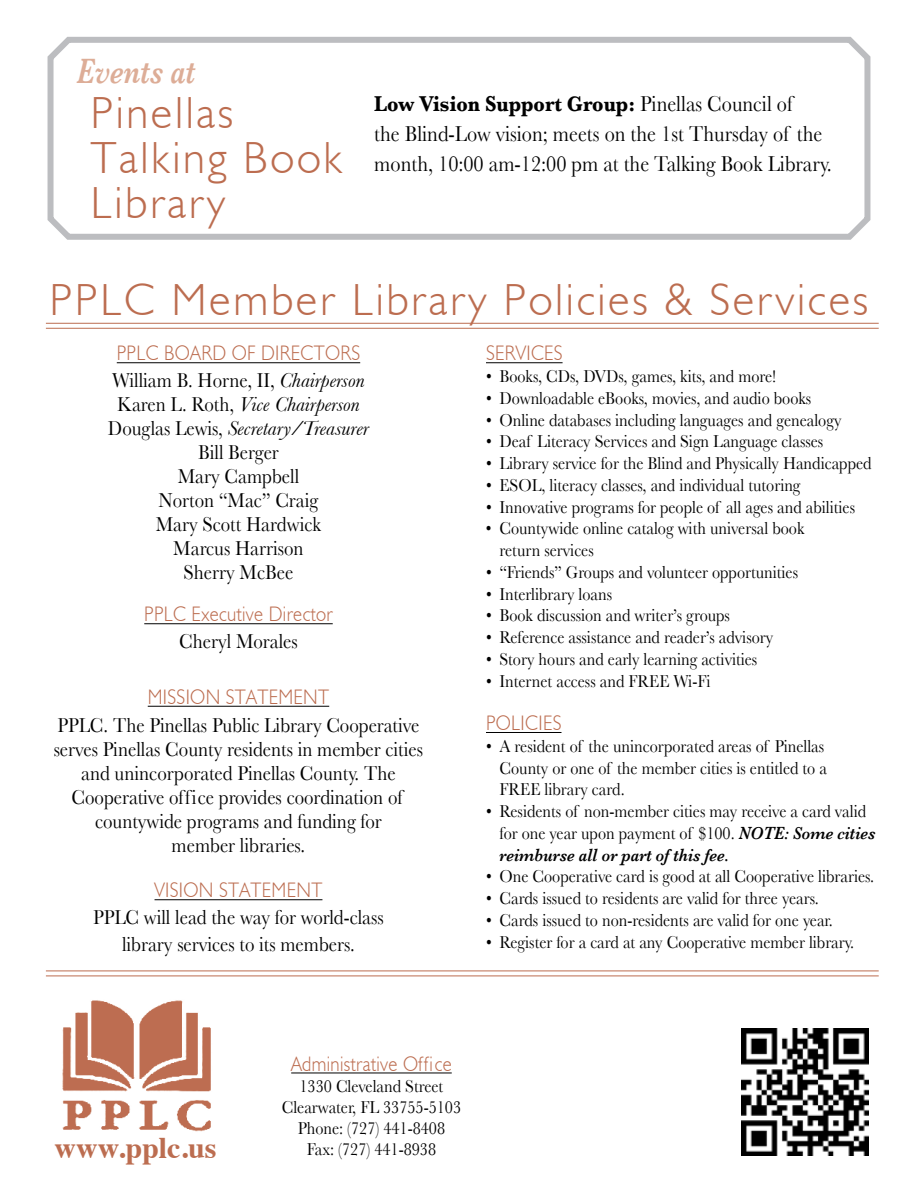
<style>
.page{position:relative;width:918px;height:1188px;background:#fff}
.page>*{position:absolute;margin:0;border:0;box-sizing:border-box;transform-origin:0 0}
.t1{font:300 45px/45px "Humanist 521 BT";letter-spacing:.06em;color:#bc6d50}
.t2{font:italic 600 36px "Baskerville";color:#ddad97;scale:.8 1}
.t3{font:700 30px "Times";color:#bc6d50}
.t4{font:22.5px/30px "Baskerville";color:#000;scale:.9 1}
.t5{font:21px/24px "Baskerville";color:#000;text-align:center;scale:.9 1}
.t6{font:300 21px "Humanist 521 BT";letter-spacing:.02em;color:#bc6d50;scale:.9 1}
.t7{font:18px/21.8px "Baskerville";color:#000;scale:.9 1}
.s1{font-weight:700}
.s2{font-weight:600;font-style:italic}
.s3{font-style:italic}
</style>
<div class="page">
<svg style="left:47px;top:36px;width:824px;height:204px"></svg>
<hr style="left:117px;top:362px;width:243px;height:1px;background:#000">
<hr style="left:144px;top:623px;width:189px;height:1px;background:#000">
<hr style="left:148px;top:706px;width:181px;height:1px;background:#000">
<hr style="left:155px;top:899px;width:167px;height:1px;background:#000">
<hr style="left:486px;top:362px;width:77px;height:1px;background:#000">
<hr style="left:486px;top:732px;width:75px;height:1px;background:#000">
<img style="left:62px;top:1000px;width:149px;height:132px">
<hr style="left:291px;top:1073px;width:161px;height:1px;background:#000">
<img style="left:741px;top:1028px;width:127px;height:127px">
<hr style="left:46px;top:970px;width:833px;height:1px;background:#bc6d50">
<hr style="left:46px;top:975px;width:833px;height:1px;background:#bc6d50">
<hr style="left:46px;top:323px;width:833px;height:1px;background:#bc6d50">
<hr style="left:46px;top:328px;width:833px;height:1px;background:#bc6d50">
<h2 class="t2" style="left:76px;top:50px;width:150px">Events at</h2>
<h1 class="t1" style="left:90px;top:89px;width:253px">Pinellas<br>Talking Book<br>Library</h1>
<p class="t4" style="left:374px;top:88px;width:510px"><span class="s1">Low Vision Support Group:</span> Pinellas Council of<br>the Blind-Low vision; meets on the 1st Thursday of the month, 10:00 am-12:00 pm at the Talking Book Library.</p>
<h1 class="t1" style="left:49px;top:277px;width:821px">PPLC Member Library Policies &amp; Services</h1>
<p class="t6" style="left:486px;top:340px;width:87px">SERVICES</p>
<p class="t7" style="left:486px;top:365px;width:324px">• Books, CDs, DVDs, games, kits, and more!</p>
<p class="t7" style="left:486px;top:387px;width:363px">• Downloadable eBooks, movies, and audio books</p>
<p class="t7" style="left:486px;top:409px;width:397px">• Online databases including languages and genealogy</p>
<p class="t7" style="left:486px;top:430px;width:376px">• Deaf Literacy Services and Sign Language classes</p>
<p class="t7" style="left:486px;top:452px;width:430px">• Library service for the Blind and Physically Handicapped</p>
<p class="t7" style="left:486px;top:474px;width:351px">• ESOL, literacy classes, and individual tutoring</p>
<p class="t7" style="left:486px;top:496px;width:412px">• Innovative programs for people of all ages and abilities</p>
<p class="t7" style="left:499px;top:517px;width:340px;text-indent:-14px">• Countywide online catalog with universal book return services</p>
<p class="t7" style="left:486px;top:561px;width:348px">• “Friends” Groups and volunteer opportunities</p>
<p class="t7" style="left:486px;top:583px;width:142px">• Interlibrary loans</p>
<p class="t7" style="left:486px;top:604px;width:273px">• Book discussion and writer’s groups</p>
<p class="t7" style="left:486px;top:626px;width:321px">• Reference assistance and reader’s advisory</p>
<p class="t7" style="left:486px;top:648px;width:303px">• Story hours and early learning activities</p>
<p class="t7" style="left:486px;top:670px;width:251px">• Internet access and FREE Wi-Fi</p>
<p class="t6" style="left:486px;top:710px;width:85px">POLICIES</p>
<p class="t7" style="left:499px;top:735px;width:365px;text-indent:-13px">• A resident of the unincorporated areas of Pinellas<br>County or one of the member cities is entitled to a<br>FREE library card.</p>
<p class="t7" style="left:499px;top:800px;width:419px;text-indent:-13px">• Residents of non-member cities may receive a card valid for one year upon payment of $100. <span class="s2">NOTE: Some cities reimburse all or part of this fee.</span></p>
<p class="t7" style="left:486px;top:865px;width:433px">• One Cooperative card is good at all Cooperative libraries.</p>
<p class="t7" style="left:486px;top:887px;width:371px">• Cards issued to residents are valid for three years.</p>
<p class="t7" style="left:486px;top:909px;width:387px">• Cards issued to non-residents are valid for one year.</p>
<p class="t7" style="left:486px;top:931px;width:411px">• Register for a card at any Cooperative member library.</p>
<p class="t6" style="left:117px;top:340px;width:272px">PPLC BOARD OF DIRECTORS</p>
<p class="t5" style="left:108px;top:368px;width:291px">William B. Horne, II, <span class="s3">Chairperson<br></span>Karen L. Roth, <span class="s3">Vice Chairperson<br></span>Douglas Lewis, <span class="s3">Secretary/Treasurer<br></span>Bill Berger<br>Mary Campbell<br>Norton “Mac” Craig<br>Mary Scott Hardwick<br>Marcus Harrison<br>Sherry McBee</p>
<p class="t6" style="left:144px;top:601px;width:211px">PPLC Executive Director</p>
<p class="t5" style="left:179px;top:629px;width:133px">Cheryl Morales</p>
<p class="t6" style="left:148px;top:684px;width:203px">MISSION STATEMENT</p>
<p class="t5" style="left:54px;top:713px;width:412px">PPLC. The Pinellas Public Library Cooperative serves Pinellas County residents in member cities and unincorporated Pinellas County. The Cooperative office provides coordination of countywide programs and funding for<br>member libraries.</p>
<p class="t6" style="left:155px;top:877px;width:188px">VISION STATEMENT</p>
<p class="t5" style="left:93px;top:904px;width:324px;line-height:27px">PPLC will lead the way for world-class library services to its members.</p>
<h3 class="t3" style="left:55px;top:1119px;width:163px">www.pplc.us</h3>
<p class="t6" style="left:291px;top:1051px;width:180px">Administrative Office</p>
<p class="t7" style="left:282px;top:1075px;width:201px;line-height:21px;text-align:center">1330 Cleveland Street<br>Clearwater, FL 33755-5103<br>Phone: (727) 441-8408<br>Fax: (727) 441-8938</p>
</div>
